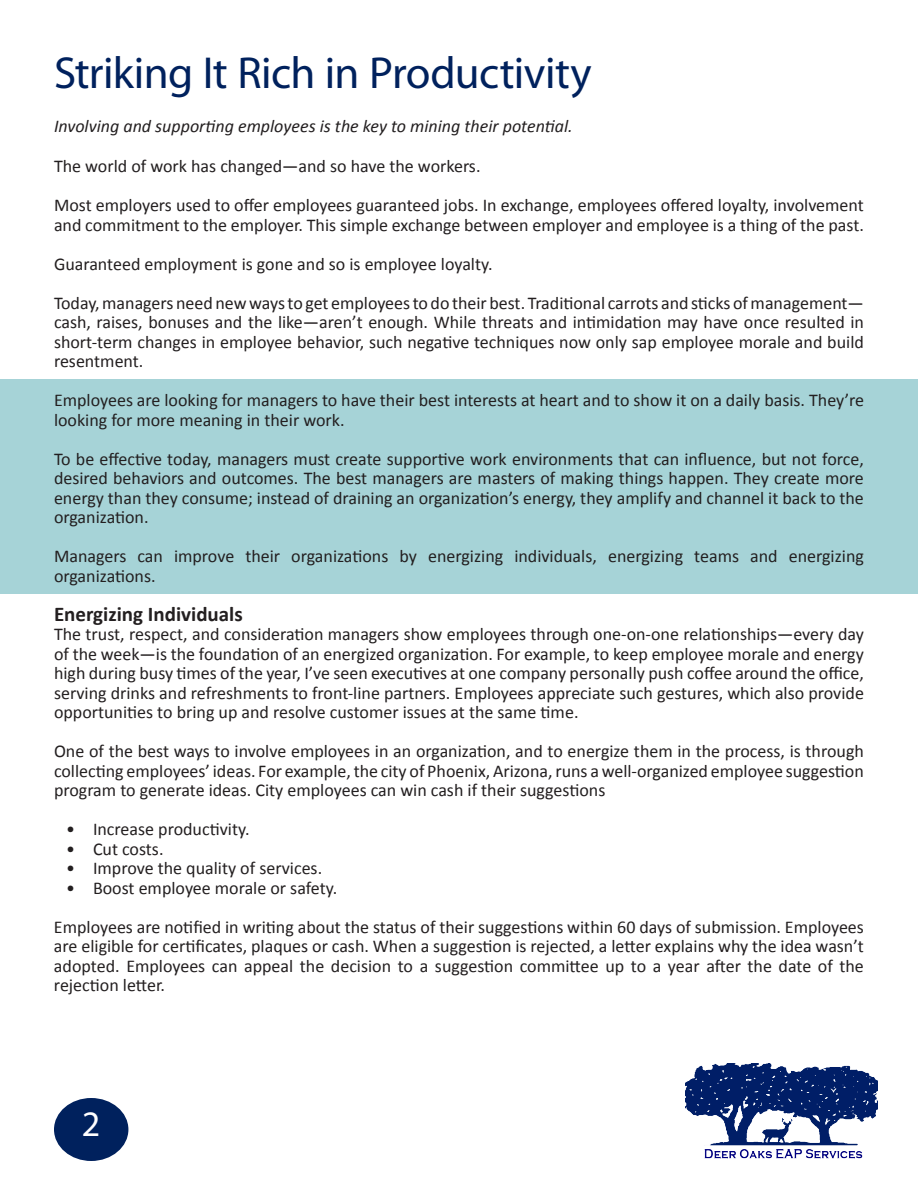
<style>
.page{position:relative;width:918px;height:1188px;background:#fff}
.page>*{position:absolute;margin:0;border:0;box-sizing:border-box;transform-origin:0 0}
.t1{font:45px "Myriad Pro";letter-spacing:-.015em;color:#00215d}
.t2{font:36px "Myriad Pro";color:#fff}
.t3{font:700 21px "Calibri";color:#231f20}
.t4{font:18px/19.5px "Calibri";color:#231f20;text-align:justify}
.t5{font:italic 18px "Calibri";color:#231f20}
</style>
<div class="page">
<div style="left:0;top:380px;width:918px;height:214px;background:#a6d3d7"></div>
<img style="left:686px;top:1064px;width:191px;height:95px">
<div style="left:54px;top:1098px;width:74px;height:63px;background:#00215d;border-radius:50%"></div>
<p class="t1" style="left:54px;top:45px;width:539px">Striking It Rich in Productivity</p>
<p class="t5" style="left:54px;top:114px;width:520px">Involving and supporting employees is the key to mining their potential.</p>
<p class="t4" style="left:54px;top:157px;width:428px">The world of work has changed—and so have the workers.</p>
<p class="t4" style="left:54px;top:196px;width:811px">Most employers used to offer employees guaranteed jobs. In exchange, employees offered loyalty, involvement and commitment to the employer. This simple exchange between employer and employee is a thing of the past.</p>
<p class="t4" style="left:54px;top:254px;width:440px">Guaranteed employment is gone and so is employee loyalty.</p>
<p class="t4" style="left:54px;top:293px;width:811px">Today, managers need new ways to get employees to do their best. Traditional carrots and sticks of management— cash, raises, bonuses and the like—aren’t enough. While threats and intimidation may have once resulted in short-term changes in employee behavior, such negative techniques now only sap employee morale and build resentment.</p>
<p class="t4" style="left:54px;top:391px;width:812px">Employees are looking for managers to have their best interests at heart and to show it on a daily basis. They’re looking for more meaning in their work.</p>
<p class="t4" style="left:54px;top:449px;width:811px">To be effective today, managers must create supportive work environments that can influence, but not force, desired behaviors and outcomes. The best managers are masters of making things happen. They create more energy than they consume; instead of draining an organization’s energy, they amplify and channel it back to the organization.</p>
<p class="t4" style="left:54px;top:547px;width:811px">Managers can improve their organizations by energizing individuals, energizing teams and energizing organizations.</p>
<p class="t3" style="left:54px;top:600px;width:190px">Energizing Individuals</p>
<p class="t4" style="left:54px;top:625px;width:812px">The trust, respect, and consideration managers show employees through one-on-one relationships—every day of the week—is the foundation of an energized organization. For example, to keep employee morale and energy high during busy times of the year, I’ve seen executives at one company personally push coffee around the office, serving drinks and refreshments to front-line partners. Employees appreciate such gestures, which also provide opportunities to bring up and resolve customer issues at the same time.</p>
<p class="t4" style="left:54px;top:742px;width:811px">One of the best ways to involve employees in an organization, and to energize them in the process, is through collecting employees’ ideas. For example, the city of Phoenix, Arizona, runs a well-organized employee suggestion program to generate ideas. City employees can win cash if their suggestions</p>
<p class="t4" style="left:66px;top:820px;width:185px">• Increase productivity.</p>
<p class="t4" style="left:66px;top:839px;width:99px">• Cut costs.</p>
<p class="t4" style="left:66px;top:859px;width:258px">• Improve the quality of services.</p>
<p class="t4" style="left:66px;top:878px;width:273px">• Boost employee morale or safety.</p>
<p class="t4" style="left:54px;top:917px;width:812px">Employees are notified in writing about the status of their suggestions within 60 days of submission. Employees are eligible for certificates, plaques or cash. When a suggestion is rejected, a letter explains why the idea wasn’t adopted. Employees can appeal the decision to a suggestion committee up to a year after the date of the rejection letter.</p>
<p class="t2" style="left:82px;top:1102px;width:20px">2</p>
</div>
